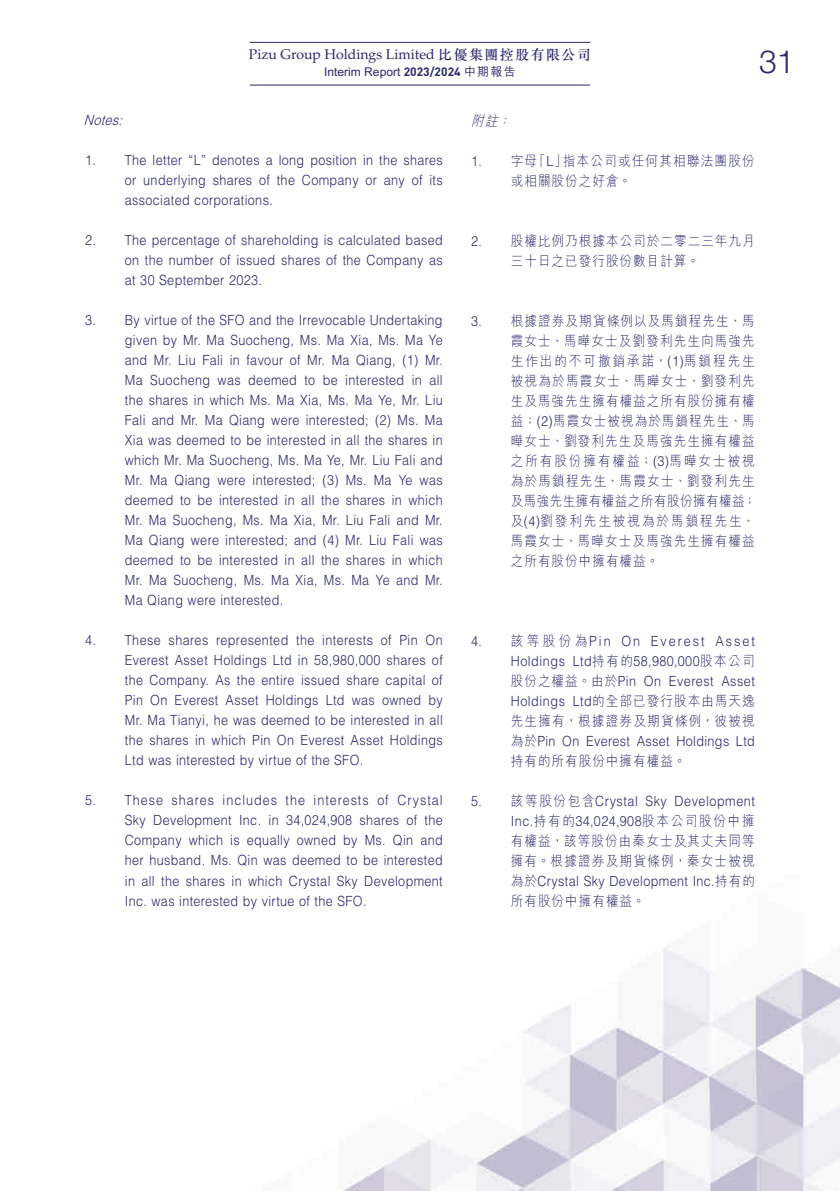
<style>
.page{position:relative;width:840px;height:1191px;background:#fff}
.page>*{position:absolute;margin:0;border:0;box-sizing:border-box;transform-origin:0 0}
.t1{font:300 32px "Helvetica Neue LT Std";color:#2a286a}
.t2{font:300 14px/20px "Helvetica LT Std";letter-spacing:.03em;color:#2a286a;text-align:justify;scale:.9 1}
.t3{font:300 14px/20px "M Hei HK";letter-spacing:.085em;color:#2a286a;scale:.9 1}
.t4{font:14px "Palatino LT Std";color:#2a286a}
.t5{font:italic 300 14px "Helvetica LT Std";color:#2a286a;scale:.9 1}
.t6{font:italic 300 14px "M Hei HK";color:#2a286a;scale:.9 1}
.t7{font:500 12px "M Hei HK";color:#2a286a}
.s1{font-family:"M Sung HK";font-weight:500}
.s2{font-family:"DIN Pro";font-weight:700}
.s3{font-family:"Helvetica LT Std"}
.s4{font-family:"M Hei HK"}
</style>
<div class="page">
<img style="left:338px;top:948px;width:501px;height:243px">
<hr style="left:249px;top:85px;width:341px;height:1px;background:#2a286a">
<hr style="left:249px;top:42px;width:341px;height:1px;background:#2a286a">
<p class="t4" style="left:249px;top:46px;width:343px">Pizu Group Holdings Limited <span class="s1">比優集團控股有限公司</span></p>
<p class="t7" style="left:324px;top:63px;width:193px">Interim Report <span class="s2">2023/2024</span> 中期報告</p>
<h1 class="t1" style="left:758px;top:42px;width:37px">31</h1>
<p class="t5" style="left:84px;top:111px;width:49px">Notes:</p>
<p class="t2" style="left:125px;top:150px;width:354px;text-indent:-40px">1. The letter “L” denotes a long position in the shares or underlying shares of the Company or any of its associated corporations.</p>
<p class="t2" style="left:125px;top:230px;width:354px;text-indent:-40px">2. The percentage of shareholding is calculated based on the number of issued shares of the Company as at 30 September 2023.</p>
<p class="t2" style="left:125px;top:310px;width:354px;text-indent:-40px">3. By virtue of the SFO and the Irrevocable Undertaking given by Mr. Ma Suocheng, Ms. Ma Xia, Ms. Ma Ye and Mr. Liu Fali in favour of Mr. Ma Qiang, (1) Mr.<br>Ma Suocheng was deemed to be interested in all the shares in which Ms. Ma Xia, Ms. Ma Ye, Mr. Liu Fali and Mr. Ma Qiang were interested; (2) Ms. Ma Xia was deemed to be interested in all the shares in which Mr. Ma Suocheng, Ms. Ma Ye, Mr. Liu Fali and Mr. Ma Qiang were interested; (3) Ms. Ma Ye was deemed to be interested in all the shares in which Mr. Ma Suocheng, Ms. Ma Xia, Mr. Liu Fali and Mr.<br>Ma Qiang were interested; and (4) Mr. Liu Fali was deemed to be interested in all the shares in which Mr. Ma Suocheng, Ms. Ma Xia, Ms. Ma Ye and Mr.<br>Ma Qiang were interested.</p>
<p class="t2" style="left:125px;top:630px;width:354px;text-indent:-40px">4. These shares represented the interests of Pin On Everest Asset Holdings Ltd in 58,980,000 shares of the Company. As the entire issued share capital of Pin On Everest Asset Holdings Ltd was owned by Mr. Ma Tianyi, he was deemed to be interested in all the shares in which Pin On Everest Asset Holdings Ltd was interested by virtue of the SFO.</p>
<p class="t2" style="left:125px;top:790px;width:354px;text-indent:-40px">5. These shares includes the interests of Crystal Sky Development Inc. in 34,024,908 shares of the Company which is equally owned by Ms. Qin and her husband. Ms. Qin was deemed to be interested in all the shares in which Crystal Sky Development Inc. was interested by virtue of the SFO.</p>
<p class="t6" style="left:471px;top:111px;width:51px">附註：</p>
<p class="t3" style="left:510px;top:150px;width:272px;text-indent:-40px"><span class="s3">1.</span> 字母「<span class="s3">L</span>」指本公司或任何其相聯法團股份或相關股份之好倉。</p>
<p class="t3" style="left:510px;top:230px;width:272px;text-indent:-40px"><span class="s3">2.</span> 股權比例乃根據本公司於二零二三年九月三十日之已發行股份數目計算。</p>
<p class="t3" style="left:510px;top:310px;width:274px;text-align:justify;text-indent:-40px"><span class="s3">3.</span> 根據證券及期貨條例以及馬鎖程先生、馬霞女士、馬曄女士及劉發利先生向馬強先生作出的不可撤銷承諾，<span class="s3">(1)</span>馬鎖程先生被視為於馬霞女士、馬曄女士、劉發利先生及馬強先生擁有權益之所有股份擁有權益；<span class="s3">(2)</span>馬霞女士被視為於馬鎖程先生、馬曄女士、劉發利先生及馬強先生擁有權益之所有股份擁有權益；<span class="s3">(3)</span>馬曄女士被視為於馬鎖程先生、馬霞女士、劉發利先生及馬強先生擁有權益之所有股份擁有權益；及<span class="s3">(4)</span>劉發利先生被視為於馬鎖程先生、馬霞女士、馬曄女士及馬強先生擁有權益之所有股份中擁有權益。</p>
<p class="t2" style="left:510px;top:631px;width:272px;text-indent:-40px">4. <span class="s4">該等股份為</span>Pin On Everest Asset Holdings Ltd<span class="s4">持有的</span>58,980,000<span class="s4">股本公司股份之權益。由於</span>Pin On Everest Asset</p>
<p class="t3" style="left:510px;top:690px;width:272px"><span class="s3">Holdings Ltd</span>的全部已發行股本由馬天逸先生擁有，根據證券及期貨條例，彼被視</p>
<p class="t2" style="left:510px;top:731px;width:272px"><span class="s4">為於</span>Pin On Everest Asset Holdings Ltd</p>
<p class="t3" style="left:510px;top:750px;width:196px">持有的所有股份中擁有權益。</p>
<p class="t2" style="left:471px;top:791px;width:317px;text-align:right">5. <span class="s4">該等股份包含</span>Crystal Sky Development<br>Inc.<span class="s4">持有的</span>34,024,908<span class="s4">股本公司股份中擁</span></p>
<p class="t3" style="left:510px;top:830px;width:272px">有權益，該等股份由秦女士及其丈夫同等擁有。根據證券及期貨條例，秦女士被視</p>
<p class="t2" style="left:510px;top:871px;width:272px"><span class="s4">為於</span>Crystal Sky Development Inc.<span class="s4">持有的</span></p>
<p class="t3" style="left:510px;top:890px;width:151px">所有股份中擁有權益。</p>
</div>
